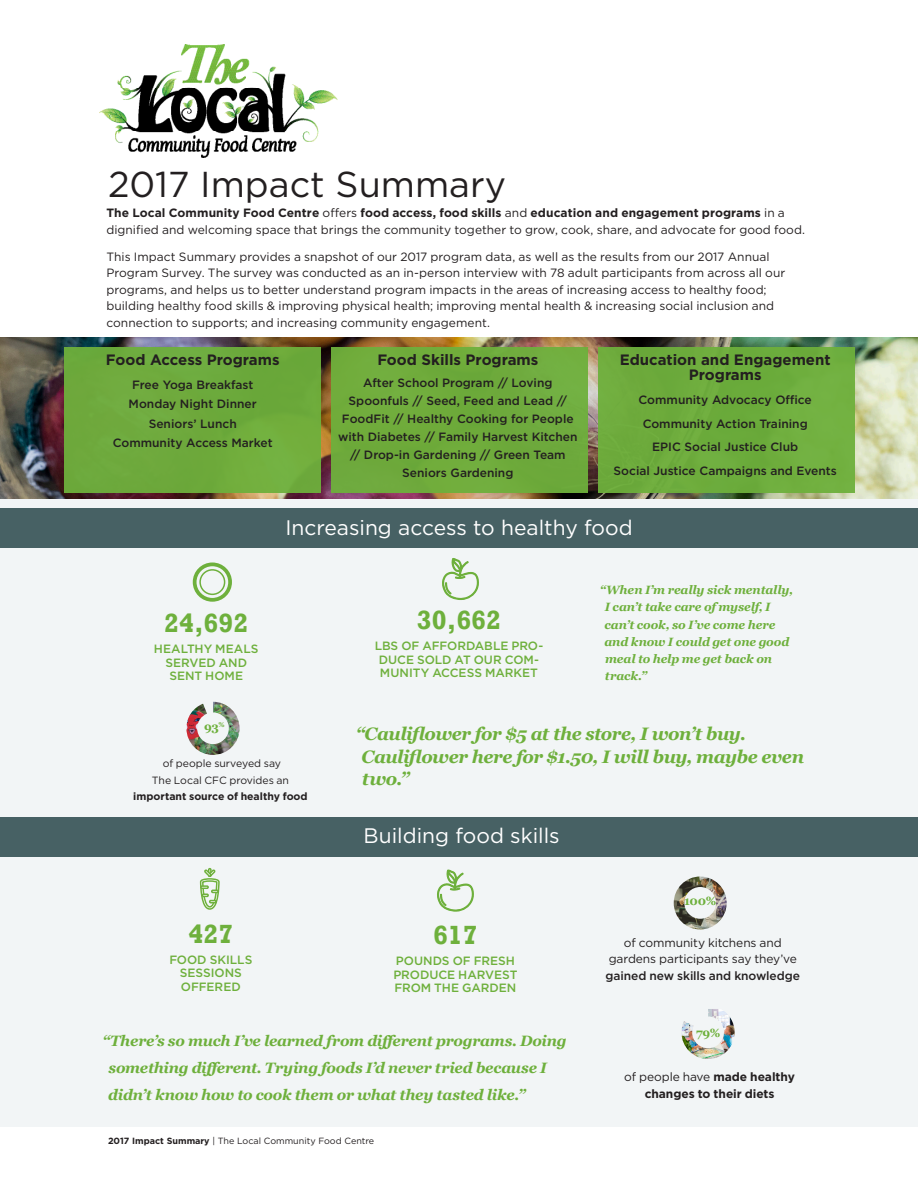
<style>
.page{position:relative;width:918px;height:1188px;background:#fff}
.page>*{position:absolute;margin:0;border:0;box-sizing:border-box;transform-origin:0 0}
.t1{font:36px "Gotham";color:#231f20}
.t2{font:700 27px "Rockwell";color:#6eb03c}
.t3{font:21px "Gotham";color:#fff}
.t4{font:italic 700 18px/22.5px "Georgia";letter-spacing:-.025em;color:#6eb03c}
.t5{font:italic 700 15px/27px "Georgia";letter-spacing:-.02em;color:#6eb03c}
.t6{font:700 15px/15px "Gotham";color:#231f20;text-align:center}
.Column_Gotham{font:12px/16.5px "Gotham";color:#231f20}
.t7{font:500 12px/18px "Gotham";color:#231f20;text-align:center}
.Column_Gotham-2{font:500 12px/13.5px "Gotham";color:#6eb03c;text-align:center}
.t8{font:italic 700 12px/17.2px "Georgia";letter-spacing:-.01em;color:#6eb03c}
.Column_Gotham-3{font:700 12px "Gotham";letter-spacing:-.005em;color:#231f20}
.Column_Gotham-4{font:700 12px "Georgia";letter-spacing:-.025em;color:#6eb03c}
.Column_Gotham-5{font:10.5px/16.5px "Gotham";letter-spacing:-.005em;color:#231f20;text-align:center}
.t9{font:9px "Gotham";color:#231f20}
.s1{font-weight:700}
.s2{font-weight:500}
</style>
<div class="page">
<div style="left:0;top:499px;width:918px;height:628px;background:#f2f5f6"></div>
<img style="left:186px;top:702px;width:54px;height:53px">
<img style="left:0;top:338px;width:917px;height:161px">
<div style="left:199px;top:569px;width:26px;height:26px;border:2px solid #6eb03c;border-radius:50%"></div>
<div style="left:193px;top:563px;width:39px;height:39px;border:4px solid #6eb03c;border-radius:50%"></div>
<div style="left:64px;top:347px;width:257px;height:145px;background:#6eb03c"></div>
<div style="left:598px;top:347px;width:257px;height:145px;background:#6eb03c"></div>
<div style="left:331px;top:347px;width:257px;height:145px;background:#6eb03c"></div>
<div style="left:0;top:508px;width:918px;height:40px;background:#476164"></div>
<div style="left:0;top:817px;width:918px;height:39px;background:#476164"></div>
<svg style="left:199px;top:868px;width:21px;height:42px"></svg>
<svg style="left:437px;top:869px;width:37px;height:43px"></svg>
<img style="left:681px;top:1009px;width:54px;height:50px">
<img style="left:99px;top:45px;width:238px;height:113px">
<svg style="left:442px;top:558px;width:37px;height:42px"></svg>
<img style="left:674px;top:877px;width:53px;height:52px">
<p class="t1" style="left:108px;top:161px;width:400px">2017 Impact Summary</p>
<p class="Column_Gotham" style="left:106px;top:204px;width:700px"><span class="s1">The Local Community Food Centre</span> offers <span class="s1">food access, food skills</span> and <span class="s1">education and engagement programs</span> in a dignified and welcoming space that brings the community together to grow, cook, share, and advocate for good food.</p>
<p class="Column_Gotham" style="left:106px;top:248px;width:680px">This Impact Summary provides a snapshot of our 2017 program data, as well as the results from our 2017 Annual Program Survey. The survey was conducted as an in-person interview with 78 adult participants from across all our programs, and helps us to better understand program impacts in the areas of increasing access to healthy food; building healthy food skills &amp; improving physical health; improving mental health &amp; increasing social inclusion and connection to supports; and increasing community engagement.</p>
<p class="t6" style="left:106px;top:352px;width:175px">Food Access Programs</p>
<p class="t7" style="left:113px;top:375px;width:161px;line-height:19.5px">Free Yoga Breakfast<br>Monday Night Dinner<br>Seniors’ Lunch<br>Community Access Market</p>
<p class="t6" style="left:377px;top:352px;width:162px">Food Skills Programs</p>
<p class="t7" style="left:338px;top:374px;width:241px">After School Program // Loving<br>Spoonfuls // Seed, Feed and Lead //<br>FoodFit // Healthy Cooking for People with Diabetes // Family Harvest Kitchen // Drop-in Gardening // Green Team<br>Seniors Gardening</p>
<p class="t6" style="left:620px;top:352px;width:212px">Education and Engagement<br>Programs</p>
<p class="t7" style="left:639px;top:390px;width:175px">Community Advocacy Office</p>
<p class="t7" style="left:643px;top:414px;width:167px">Community Action Training</p>
<p class="t7" style="left:652px;top:438px;width:147px">EPIC Social Justice Club</p>
<p class="t7" style="left:614px;top:462px;width:225px">Social Justice Campaigns and Events</p>
<p class="t3" style="left:285px;top:515px;width:349px">Increasing access to healthy food</p>
<p class="t2" style="left:164px;top:607px;width:86px">24,692</p>
<p class="Column_Gotham-2" style="left:154px;top:642px;width:106px">HEALTHY MEALS<br>SERVED AND<br>SENT HOME</p>
<p class="t2" style="left:417px;top:604px;width:86px">30,662</p>
<p class="Column_Gotham-2" style="left:375px;top:639px;width:170px">LBS OF AFFORDABLE PRO-<br>DUCE SOLD AT OUR COM-<br>MUNITY ACCESS MARKET</p>
<p class="t8" style="left:604px;top:581px;width:190px;text-indent:-5px">“When I’m really sick mentally,<br>I can’t take care of myself, I can’t cook, so I’ve come here and know I could get one good meal to help me get back on track.”</p>
<p class="Column_Gotham-4" style="left:204px;top:719px;width:22px">93<sup>%</sup></p>
<p class="Column_Gotham-5" style="left:133px;top:755px;width:176px">of people surveyed say<br>The Local CFC provides an <span class="s1">important source of healthy food</span></p>
<p class="t2" style="left:189px;top:917px;width:46px">427</p>
<p class="Column_Gotham-2" style="left:169px;top:953px;width:85px">FOOD SKILLS</p>
<p class="Column_Gotham-2" style="left:180px;top:966px;width:64px">SESSIONS</p>
<p class="Column_Gotham-2" style="left:181px;top:980px;width:61px">OFFERED</p>
<p class="t4" style="left:362px;top:723px;width:444px;text-indent:-6px">“Cauliflower for $5 at the store, I won’t buy.<br>Cauliflower here for $1.50, I will buy, maybe even two.”</p>
<p class="t3" style="left:364px;top:822px;width:198px">Building food skills</p>
<p class="t2" style="left:433px;top:919px;width:46px">617</p>
<p class="Column_Gotham-2" style="left:393px;top:954px;width:126px;text-align:left">POUNDS OF FRESH<br>PRODUCE HARVEST<br>FROM THE GARDEN</p>
<p class="Column_Gotham-4" style="left:684px;top:894px;width:34px">100%</p>
<p class="Column_Gotham" style="left:606px;top:934px;width:196px;text-align:center">of community kitchens and gardens participants say they’ve <span class="s2">gained new skills and knowledge</span></p>
<p class="t5" style="left:108px;top:1027px;width:460px;text-indent:-6px">“There’s so much I’ve learned from different programs. Doing something different. Trying foods I’d never tried because I didn’t know how to cook them or what they tasted like.”</p>
<p class="t9" style="left:108px;top:1135px;width:268px"><span class="s1">2017 Impact Summary</span> | The Local Community Food Centre</p>
<p class="Column_Gotham-4" style="left:696px;top:1025px;width:26px">79%</p>
<p class="Column_Gotham" style="left:624px;top:1069px;width:172px">of people have <span class="s1">made healthy</span></p>
<p class="Column_Gotham-3" style="left:645px;top:1086px;width:131px">changes to their diets</p>
</div>
